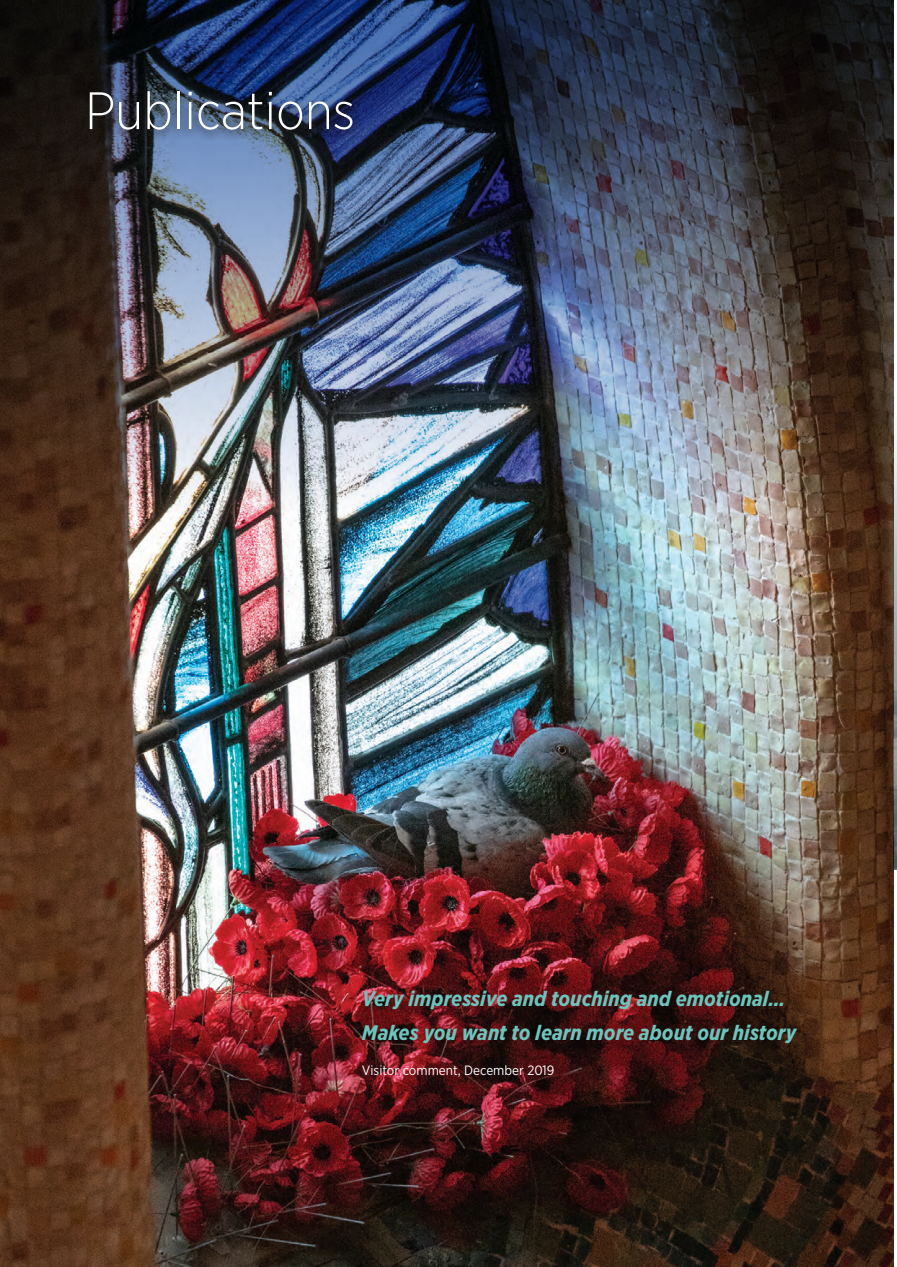
<style>
.page{position:relative;width:897px;height:1267px;background:#fff}
.page>*{position:absolute;margin:0;border:0;box-sizing:border-box;transform-origin:0 0}
.t1{font:300 52.5px "Gotham Narrow";color:#fff}
.t2{font:italic 700 21px/34.5px "Gotham Narrow";color:#6bc5bd}
.t3{font:13.5px "Gotham Narrow";color:#fff}
</style>
<div class="page">
<img style="left:0;top:583px;width:893px;height:683px">
<img style="left:0;top:0;width:893px;height:583px">
<div style="left:81px;top:87px;width:280px;height:55px;background:#231f20;opacity:.9"></div>
<img style="left:893px;top:370px;width:4px;height:499px">
<h1 class="t1" style="left:85px;top:79px;width:271px">Publications</h1>
<p class="t2" style="left:362px;top:981px;width:436px">Very impressive and touching and emotional…<br>Makes you want to learn more about our history</p>
<p class="t3" style="left:362px;top:1062px;width:194px">Visitor comment, December 2019</p>
</div>
